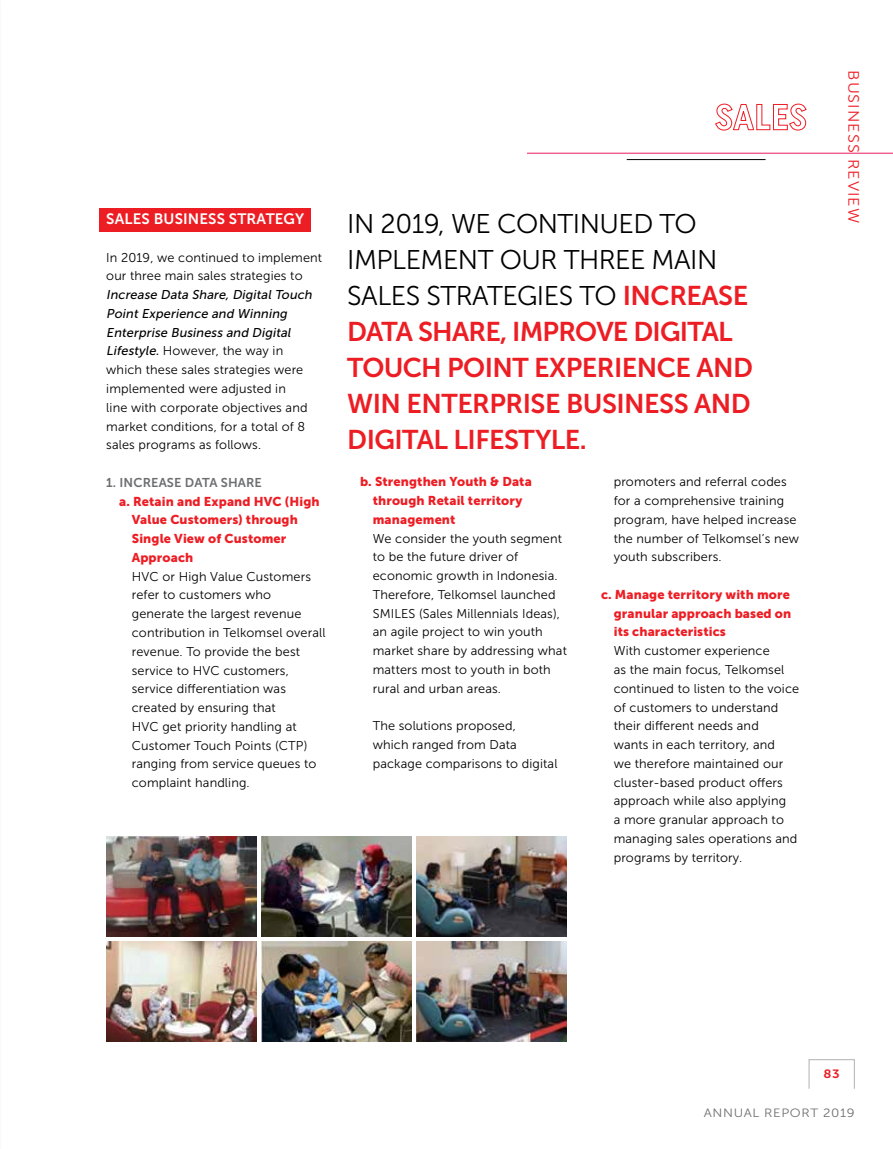
<style>
.page{position:relative;width:893px;height:1149px;background:#fff}
.page>*{position:absolute;margin:0;border:0;box-sizing:border-box;transform-origin:0 0}
.t1{font:27px "Museo Sans 700";letter-spacing:-.02em;color:#ed1d24}
.t2{font:27px/36px "Museo Sans 300";letter-spacing:-.02em;color:#000}
.t3{font:15px "Museo Sans 700";letter-spacing:.01em;color:#fff}
.t4{font:15px "Museo Sans 300";letter-spacing:.06em;color:#ed1d24;scale:1.1 1}
.t5{font:12.75px/18.8px "Museo Sans 300";letter-spacing:.01em;color:#000}
.t6{font:12.75px/18.8px "Museo Sans 900";letter-spacing:.01em;color:#ed1d24}
.t7{font:italic 12.75px/18.8px "Museo Sans 500";color:#000}
.t8{font:12.75px "Museo Sans 700";letter-spacing:.01em;color:#6d6e71}
.t9{font:12px "Museo Sans 300";letter-spacing:.05em;color:#6d6e71;scale:1.1 1}
.t10{font:12px "Museo Sans 700";color:#ed1d24;scale:1.1 1}
.s1{font-family:"Museo Sans 500";font-style:italic}
.s2{font-family:"Museo Sans 700";color:#ed1d24}
</style>
<div class="page">
<div style="left:99px;top:208px;width:211px;height:23px;background:#ed1d24"></div>
<img style="left:106px;top:941px;width:150px;height:99px">
<img style="left:262px;top:941px;width:150px;height:99px">
<img style="left:417px;top:941px;width:150px;height:99px">
<img style="left:106px;top:836px;width:150px;height:99px">
<img style="left:262px;top:836px;width:150px;height:99px">
<img style="left:417px;top:836px;width:150px;height:99px">
<div style="left:809px;top:1058px;width:46px;height:30px;border:1px solid #afb1b4"></div>
<hr style="left:527px;top:153px;width:366px;height:1px;background:#ed1961">
<hr style="left:627px;top:159px;width:138px;height:1px;background:#000">
<svg style="left:715px;top:103px;width:92px;height:28px"></svg>
<p class="t3" style="left:106px;top:210px;width:199px">SALES BUSI NESS STRATEGY</p>
<p class="t5" style="left:106px;top:248px;width:217px">I n 2019, we continued to implement our three main sales strategies to</p>
<p class="t7" style="left:106px;top:285px;width:210px">Increase Data Share, Digital Touch<br>Point Experience and Winning<br>Enterprise Business and Digital</p>
<p class="t5" style="left:106px;top:341px;width:203px"><span class="s1">Lifestyle.</span>However, the way in which these sales strategies were implemented were adjusted in line with corporate objectives and market conditions, for a total of 8 sales programs as follows.</p>
<p class="t8" style="left:106px;top:475px;width:22px">1. INCREASE</p>
<p class="t8" style="left:185px;top:475px;width:62px">DATA SHARE</p>
<p class="t6" style="left:132px;top:491px;width:189px;text-indent:-13px">a. Retain and Expand HVC (High<br>Value Customers) through<br>Single View of Customer<br>Approach</p>
<p class="t5" style="left:132px;top:567px;width:195px">HVC or High Value Customers refer to customers who generate the largest revenue contribution in Telkomsel overall revenue. To provide the best service to HVC customers, service differentiation was created by ensuring that<br>HVC get priority handling at<br>Customer Touch Points (CTP) ranging from service queues to complaint handling.</p>
<h1 class="t2" style="left:347px;top:206px;width:372px">I n 2019, we continued to implement our th ree main sales strateg ies to <span class="s2">INCREASE</span></h1>
<h1 class="t1" style="left:347px;top:316px;width:192px">DATA SHARE, IMPR</h1>
<h1 class="t1" style="left:575px;top:316px;width:143px">OVE DIGITAL</h1>
<h1 class="t1" style="left:347px;top:352px;width:219px">TOUCH POINT EXPER</h1>
<h1 class="t1" style="left:614px;top:352px;width:26px">IENCE</h1>
<h1 class="t1" style="left:697px;top:352px;width:20px">AND</h1>
<h1 class="t1" style="left:347px;top:388px;width:18px">WIN</h1>
<h1 class="t1" style="left:407px;top:388px;width:68px">ENTERPR</h1>
<h1 class="t1" style="left:523px;top:388px;width:118px">ISE BUSINESS</h1>
<h1 class="t1" style="left:694px;top:388px;width:20px">AND</h1>
<h1 class="t1" style="left:347px;top:424px;width:241px">DIGITAL LIFESTYLE.</h1>
<p class="t6" style="left:373px;top:472px;width:161px;text-indent:-13px">b. Strengthen Youth &amp; Data through Retail territory management</p>
<p class="t5" style="left:373px;top:528px;width:191px">We consider the youth segment to be the future driver of economic growth in I ndonesia.<br>Therefore, Telkomsel launched<br>SMILES</p>
<p class="t5" style="left:373px;top:603px;width:196px;text-indent:46px">(Sales M illennials I deas), an agile project to win youth market share by addressing what matters most to youth in both rural and urban areas.</p>
<p class="t5" style="left:373px;top:716px;width:186px">The solutions proposed,<br>which ranged from Data package comparisons to digital</p>
<p class="t5" style="left:614px;top:472px;width:187px">promoters and referral codes for a comprehensive training program, have helped increase the number of Telkomsel’s new youth subscribers.</p>
<p class="t6" style="left:614px;top:584px;width:179px;text-align:justify;text-indent:-13px">c. Manage territory with more granular approach based on its characteristics</p>
<p class="t5" style="left:614px;top:641px;width:187px">With customer experience<br>as the main focus, Telkomsel continued to listen to the voice of customers to understand their different needs and<br>wants in each territory, and<br>we therefore maintained our cluster-based product offers approach while also applying<br>a more granular approach to managing sales operations and programs by territory.</p>
<p class="t4" style="left:862px;top:70px;width:140px;rotate:90deg">BUSINESS REVIEW</p>
<p class="t10" style="left:823px;top:1067px;width:16px">83</p>
<p class="t9" style="left:704px;top:1106px;width:139px">ANNUAL REPORT 2019</p>
</div>
